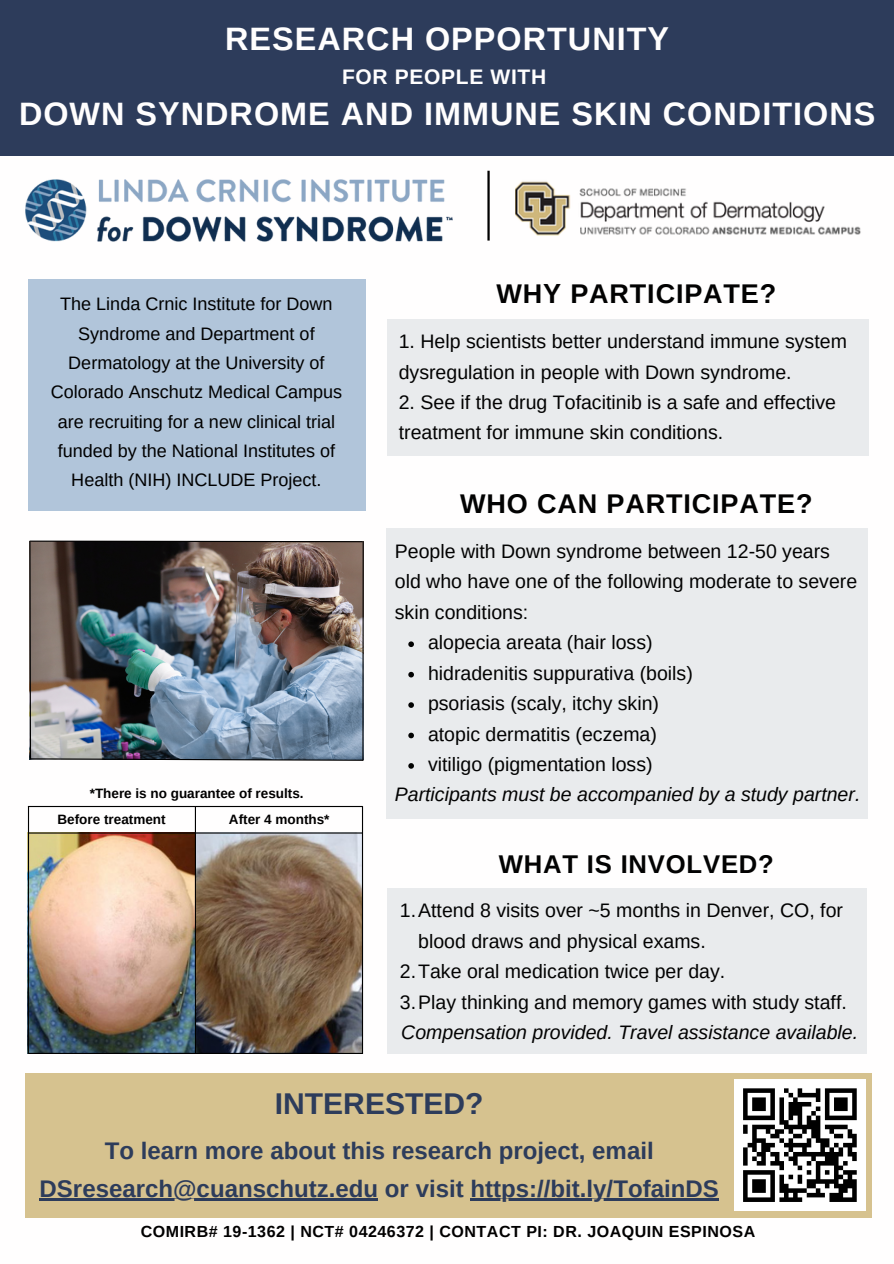
<style>
.page{position:relative;width:894px;height:1264px;background:#fff}
.page>*{position:absolute;margin:0;border:0;box-sizing:border-box;transform-origin:0 0}
.t1{font:700 32.4px "Arimo";letter-spacing:.03em;color:#fffefe}
.t2{font:700 30px "Arimo";color:#2d3c5b}
.t3{font:700 27px "Arimo";letter-spacing:.03em;color:#020202}
.t4{font:700 25.65px "Arimo";letter-spacing:.03em;color:#020202}
.t5{font:700 24px/38.2px "Arimo";color:#2d3c5b;text-align:center}
.t6{font:700 21px "Arimo";letter-spacing:.03em;color:#fffefe}
.t7{font:19.5px/30.5px "Arimo";color:#020202}
.t8{font:italic 19.5px "Arimo";color:#020202}
.t9{font:18px/29.2px "Arimo";color:#000;text-align:center}
.t10{font:700 16.05px "Arimo";letter-spacing:.03em;color:#000}
.t11{font:700 13.5px "Arimo";color:#000}
</style>
<div class="page">
<div style="left:25px;top:1073px;width:846px;height:144px;background:#d6c28f"></div>
<div style="left:387px;top:319px;width:480px;height:137px;background:#e9ebed"></div>
<div style="left:0;top:0;width:893px;height:155px;background:#2d3c5b"></div>
<div style="left:386px;top:528px;width:481px;height:290px;background:#e9ebed"></div>
<div style="left:387px;top:888px;width:479px;height:165px;background:#e9ebed"></div>
<div style="left:28px;top:279px;width:337px;height:231px;background:#b1c5da"></div>
<img style="left:25px;top:179px;width:428px;height:63px">
<img style="left:515px;top:181px;width:346px;height:55px">
<hr style="left:487px;top:171px;width:2px;height:69px;background:#000">
<img style="left:29px;top:540px;width:335px;height:221px">
<img style="left:29px;top:833px;width:333px;height:219px">
<hr style="left:28px;top:806px;width:1px;height:247px;background:#000">
<hr style="left:28px;top:1052px;width:334px;height:1px;background:#000">
<hr style="left:362px;top:806px;width:1px;height:247px;background:#000">
<hr style="left:28px;top:832px;width:334px;height:1px;background:#000">
<hr style="left:195px;top:806px;width:1px;height:247px;background:#000">
<hr style="left:28px;top:806px;width:334px;height:1px;background:#000">
<div style="left:733px;top:1079px;width:132px;height:131px;background:#fff"></div>
<svg style="left:743px;top:1088px;width:113px;height:109px"></svg>
<svg style="left:743px;top:1197px;width:31px;height:4px"></svg>
<svg style="left:779px;top:1197px;width:23px;height:4px"></svg>
<hr style="left:829px;top:1197px;width:27px;height:4px;background:#000">
<svg style="left:408px;top:641px;width:6px;height:6px"></svg>
<svg style="left:408px;top:672px;width:6px;height:5px"></svg>
<svg style="left:408px;top:702px;width:6px;height:6px"></svg>
<svg style="left:408px;top:732px;width:6px;height:6px"></svg>
<svg style="left:408px;top:763px;width:6px;height:5px"></svg>
<hr style="left:40px;top:1198px;width:338px;height:2px;background:#2d3c5b">
<hr style="left:470px;top:1198px;width:248px;height:2px;background:#2d3c5b">
<p class="t1" style="left:225px;top:21px;width:445px">RESEARCH OPPORTUNITY</p>
<p class="t6" style="left:342px;top:65px;width:206px">FOR PEOPLE WITH</p>
<p class="t1" style="left:19px;top:95px;width:857px">DOWN SYNDROME AND IMMUNE SKIN CONDITIONS</p>
<p class="t9" style="left:51px;top:289px;width:293px">The Linda Crnic Institute for Down Syndrome and Department of Dermatology at the University of Colorado Anschutz Medical Campus are recruiting for a new clinical trial funded by the National Institutes of Health (NIH) INCLUDE Project.</p>
<p class="t11" style="left:90px;top:786px;width:215px">*There is no guarantee of results.</p>
<p class="t11" style="left:57px;top:812px;width:110px">Before treatment</p>
<p class="t11" style="left:229px;top:812px;width:102px">After 4 months*</p>
<p class="t3" style="left:496px;top:279px;width:281px">WHY PARTICIPATE?</p>
<p class="t7" style="left:398px;top:326px;width:449px">1. Help scientists better understand immune system dysregulation in people with Down syndrome.</p>
<p class="t7" style="left:398px;top:387px;width:439px">2. See if the drug Tofacitinib is a safe and effective treatment for immune skin conditions.</p>
<p class="t3" style="left:460px;top:488px;width:354px">WHO CAN PARTICIPATE?</p>
<p class="t7" style="left:394px;top:536px;width:436px">People with Down syndrome between 12-50 years</p>
<p class="t7" style="left:394px;top:566px;width:464px">old who have one of the following moderate to severe skin conditions:</p>
<p class="t7" style="left:428px;top:627px;width:226px">alopecia areata (hair loss)</p>
<p class="t7" style="left:428px;top:657px;width:266px">hidradenitis suppurativa (boils)</p>
<p class="t7" style="left:428px;top:688px;width:232px">psoriasis (scaly, itchy skin)</p>
<p class="t7" style="left:428px;top:718px;width:230px">atopic dermatitis (eczema)</p>
<p class="t7" style="left:428px;top:749px;width:226px">vitiligo (pigmentation loss)</p>
<p class="t8" style="left:394px;top:783px;width:467px">Participants must be accompanied by a study partner.</p>
<p class="t4" style="left:498px;top:849px;width:276px">WHAT IS INVOLVED?</p>
<p class="t7" style="left:418px;top:895px;width:426px;text-indent:-18px">1.Attend 8 visits over ~5 months in Denver, CO, for blood draws and physical exams.</p>
<p class="t7" style="left:400px;top:956px;width:327px">2.Take oral medication twice per day.</p>
<p class="t7" style="left:400px;top:986px;width:448px">3.Play thinking and memory games with study staff.</p>
<p class="t8" style="left:401px;top:1021px;width:458px">Compensation provided. Travel assistance available.</p>
<p class="t2" style="left:275px;top:1087px;width:210px">INTERESTED?</p>
<p class="t5" style="left:40px;top:1131px;width:680px">To learn more about this research project, email<br>DSresearch@cuanschutz.edu or visit https://bit.ly/TofainDS</p>
<p class="t10" style="left:141px;top:1222px;width:615px">COMIRB# 19-1362 | NCT# 04246372 | CONTACT PI: DR. JOAQUIN ESPINOSA</p>
</div>
